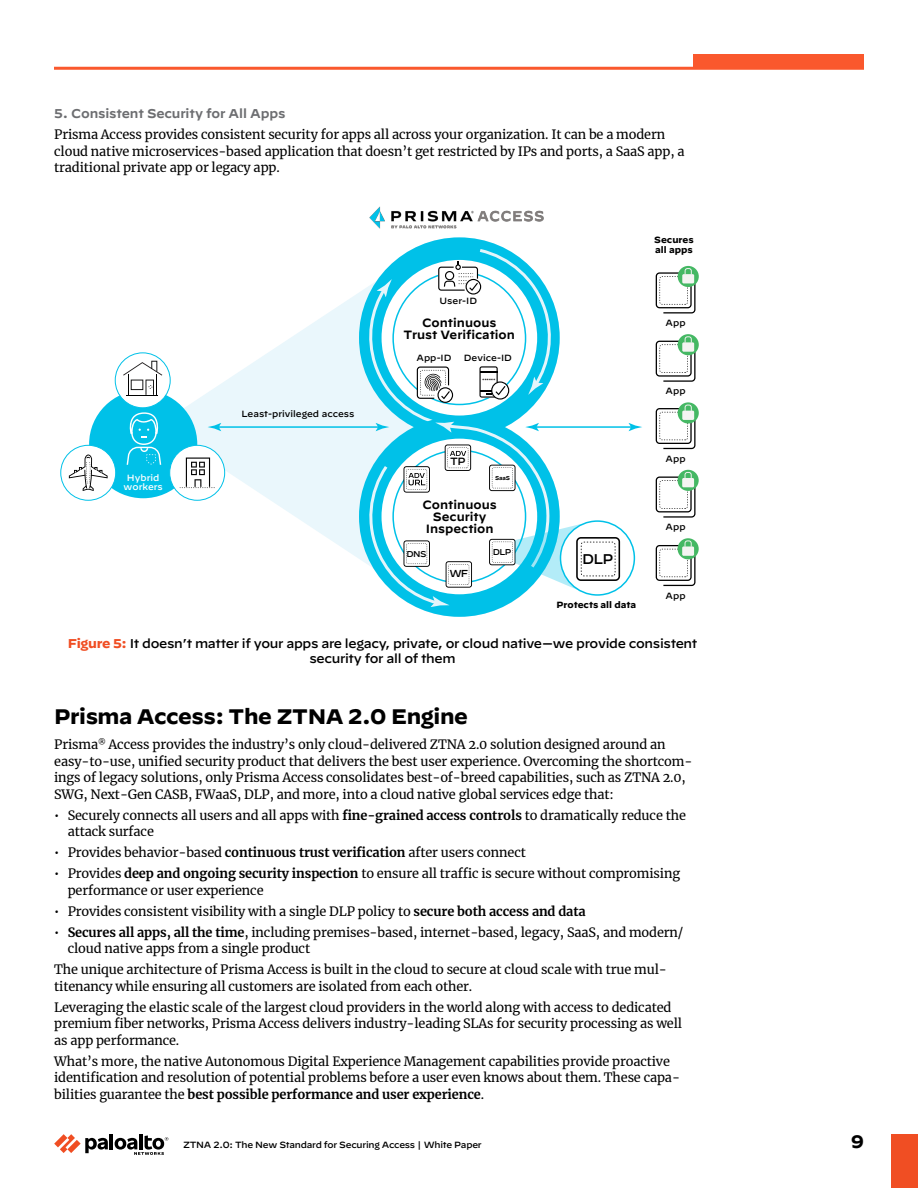
<style>
.page{position:relative;width:918px;height:1188px;background:#fff}
.page>*{position:absolute;margin:0;border:0;box-sizing:border-box;transform-origin:0 0}
.Heading_1{font:700 21px "Decimal";letter-spacing:-.02em;color:#000}
.t1{font:700 18px "Decimal";color:#000}
.t2{font:500 14.1px "Decimal";color:#000}
.t3{font:12.75px/16.5px "Merriweather";letter-spacing:-.01em;color:#000}
.figure-title{font:500 12.75px/15.3px "Decimal";letter-spacing:-.025em;color:#000;text-align:center}
.Heading_3{font:600 12.75px "Decimal";letter-spacing:-.01em;color:#6d6e71}
.t4{font:600 12px/12px "Decimal";color:#000;text-align:center}
.t5{font:500 10.5px "Decimal";color:#010101}
.t6{font:500 10.05px "Decimal";color:#010101}
.t7{font:500 9px "Decimal";letter-spacing:-.005em;color:#000}
.t8{font:500 9px "Decimal";letter-spacing:-.025em;color:#000}
.t9{font:700 9px/10.5px "Decimal";color:#000}
.t10{font:500 9px/9px "Decimal";color:#fff;text-align:center}
.t11{font:500 8.4px "Decimal";letter-spacing:-.06em;color:#010101}
.t12{font:600 5.7px "Decimal";color:#010101}
.t13{font:500 4.95px "Decimal";color:#231f20}
.s1{font-weight:700;color:#f04e23}
.s2{font-weight:700}
</style>
<div class="page">
<hr style="left:110px;top:1134px;width:3px;height:15px;background:#000">
<svg style="left:54px;top:1134px;width:54px;height:19px"></svg>
<hr style="left:139px;top:1134px;width:4px;height:15px;background:#000">
<svg style="left:115px;top:1135px;width:53px;height:20px"></svg>
<div style="left:891px;top:1134px;width:27px;height:54px;background:#f04e23"></div>
<div style="left:693px;top:54px;width:171px;height:14px;background:#fa582d"></div>
<hr style="left:54px;top:67px;width:810px;height:3px;background:#fa582d">
<svg style="left:157px;top:290px;width:206px;height:271px;fill:#eaf7fc"></svg>
<hr style="left:217px;top:426px;width:163px;height:2px;background:#00c1e8">
<svg style="left:208px;top:423px;width:13px;height:8px"></svg>
<hr style="left:534px;top:426px;width:99px;height:2px;background:#00c1e8">
<svg style="left:629px;top:423px;width:13px;height:8px"></svg>
<div style="left:89px;top:390px;width:108px;height:108px;background:#00c1e8;border-radius:50%"></div>
<svg style="left:127px;top:412px;width:34px;height:53px"></svg>
<div style="left:61px;top:445px;width:55px;height:55px;background:#fff;border-radius:50%"></div>
<div style="left:60px;top:445px;width:56px;height:56px;border:1px solid #00c1e8;border-radius:50%"></div>
<svg style="left:69px;top:455px;width:39px;height:36px"></svg>
<div style="left:170px;top:445px;width:55px;height:55px;background:#fff;border-radius:50%"></div>
<div style="left:169px;top:445px;width:56px;height:56px;border:1px solid #00c1e8;border-radius:50%"></div>
<svg style="left:180px;top:458px;width:35px;height:30px"></svg>
<div style="left:115px;top:353px;width:55px;height:55px;background:#fff;border-radius:50%"></div>
<div style="left:115px;top:353px;width:56px;height:55px;border:1px solid #00c1e8;border-radius:50%"></div>
<hr style="left:127px;top:395px;width:31px;height:1px;background:#010101">
<svg style="left:123px;top:361px;width:39px;height:34px"></svg>
<img style="left:369px;top:206px;width:175px;height:23px">
<svg style="left:560px;top:521px;width:74px;height:74px"></svg>
<svg style="left:363px;top:247px;width:257px;height:360px"></svg>
<div style="left:678px;top:470px;width:21px;height:21px;background:#45b864;border-radius:50%"></div>
<svg style="left:656px;top:472px;width:39px;height:46px"></svg>
<svg style="left:682px;top:478px;width:12px;height:9px"></svg>
<div style="left:683px;top:479px;width:10px;height:7px;background:#f4f4f2"></div>
<svg style="left:678px;top:538px;width:21px;height:21px"></svg>
<svg style="left:656px;top:540px;width:39px;height:46px"></svg>
<svg style="left:682px;top:546px;width:12px;height:10px"></svg>
<div style="left:683px;top:547px;width:10px;height:8px;background:#f4f4f2"></div>
<svg style="left:678px;top:402px;width:21px;height:22px"></svg>
<svg style="left:656px;top:405px;width:39px;height:44px"></svg>
<svg style="left:682px;top:411px;width:12px;height:9px"></svg>
<div style="left:683px;top:412px;width:10px;height:7px;background:#f4f4f2"></div>
<svg style="left:678px;top:334px;width:21px;height:21px"></svg>
<svg style="left:656px;top:336px;width:39px;height:46px"></svg>
<svg style="left:682px;top:342px;width:12px;height:10px"></svg>
<div style="left:683px;top:343px;width:10px;height:8px;background:#f4f4f2"></div>
<div style="left:678px;top:266px;width:21px;height:21px;background:#45b864;border-radius:50%"></div>
<svg style="left:656px;top:268px;width:39px;height:45px"></svg>
<svg style="left:682px;top:274px;width:12px;height:9px"></svg>
<div style="left:683px;top:275px;width:10px;height:7px;background:#f4f4f2"></div>
<p class="Heading_3" style="left:54px;top:102px;width:233px">5. Consistent Security for All Apps</p>
<p class="t3" style="left:54px;top:126px;width:632px">Prisma Access provides consistent security for apps all across your organization. It can be a modern cloud native microservices-based application that doesn’t get restricted by IPs and ports, a SaaS app, a traditional private app or legacy app.</p>
<p class="t10" style="left:124px;top:472px;width:41px">Hybrid workers</p>
<p class="t7" style="left:241px;top:405px;width:114px">Least-privileged access</p>
<p class="t7" style="left:440px;top:292px;width:39px">User-ID</p>
<p class="t4" style="left:404px;top:315px;width:113px">Continuous<br>Trust Verification</p>
<p class="t7" style="left:416px;top:349px;width:37px">App-ID</p>
<p class="t7" style="left:464px;top:349px;width:50px">Device-ID</p>
<p class="t13" style="left:482px;top:376px;width:15px">******</p>
<p class="t5" style="left:450px;top:452px;width:17px">TP</p>
<p class="t12" style="left:495px;top:472px;width:16px">SaaS</p>
<p class="t4" style="left:423px;top:497px;width:76px">Continuous<br>Security<br>Inspection</p>
<p class="t6" style="left:449px;top:564px;width:20px">WF</p>
<p class="t11" style="left:406px;top:546px;width:22px">DNS</p>
<p class="t11" style="left:493px;top:544px;width:20px">DLP</p>
<p class="t9" style="left:654px;top:234px;width:41px">Secures all apps</p>
<p class="t2" style="left:582px;top:545px;width:33px">DLP</p>
<p class="t9" style="left:556px;top:599px;width:81px">Protects all data</p>
<p class="t7" style="left:666px;top:314px;width:22px">App</p>
<p class="t7" style="left:666px;top:383px;width:22px">App</p>
<p class="t7" style="left:666px;top:450px;width:22px">App</p>
<p class="t7" style="left:666px;top:518px;width:22px">App</p>
<p class="t7" style="left:666px;top:587px;width:22px">App</p>
<p class="figure-title" style="left:68px;top:634px;width:631px"><span class="s1">Figure 5:</span> It doesn’t matter if your apps are legacy, private, or cloud native—we provide consistent security for all of them</p>
<p class="Heading_1" style="left:54px;top:704px;width:415px">Prisma Access: The ZTNA 2.0 Engine</p>
<p class="t3" style="left:54px;top:736px;width:640px">Prisma<sup>®</sup> Access provides the industry’s only cloud-delivered ZTNA 2.0 solution designed around an easy-to-use, unified security product that delivers the best user experience. Overcoming the shortcom&shy;ings of legacy solutions, only Prisma Access consolidates best-of-breed capabilities, such as ZTNA 2.0, SWG, Next-Gen CASB, FWaaS, DLP, and more, into a cloud native global services edge that:</p>
<p class="t3" style="left:68px;top:807px;width:620px;text-indent:-14px">• Securely connects all users and all apps with <span class="s2">fine-grained access controls</span> to dramatically reduce the attack surface</p>
<p class="t3" style="left:54px;top:844px;width:473px">• Provides behavior-based <span class="s2">continuous trust verification</span> after users connect</p>
<p class="t3" style="left:68px;top:865px;width:614px;text-indent:-14px">• Provides <span class="s2">deep and ongoing security inspection</span> to ensure all traffic is secure without compromising performance or user experience</p>
<p class="t3" style="left:54px;top:903px;width:533px">• Provides consistent visibility with a single DLP policy to <span class="s2">secure both access and data</span></p>
<p class="t3" style="left:68px;top:924px;width:617px;text-indent:-14px">• <span class="s2">Secures all apps, all the time</span>, including premises-based, internet-based, legacy, SaaS, and modern/ cloud native apps from a single product</p>
<p class="t3" style="left:54px;top:961px;width:614px">The unique architecture of Prisma Access is built in the cloud to secure at cloud scale with true mul&shy;titenancy while ensuring all customers are isolated from each other.</p>
<p class="t3" style="left:54px;top:999px;width:629px">Leveraging the elastic scale of the largest cloud providers in the world along with access to dedicated premium fiber networks, Prisma Access delivers industry-leading SLAs for security processing as well as app performance.</p>
<p class="t3" style="left:54px;top:1053px;width:627px">What’s more, the native Autonomous Digital Experience Management capabilities provide proactive identification and resolution of potential problems before a user even knows about them. These capa&shy;bilities guarantee the <span class="s2">best possible performance and user experience</span>.</p>
<p class="t8" style="left:183px;top:1137px;width:300px">ZTNA 2.0: The New Standard for Securing Access | White Paper</p>
<h2 class="t1" style="left:851px;top:1132px;width:14px">9</h2>
</div>
